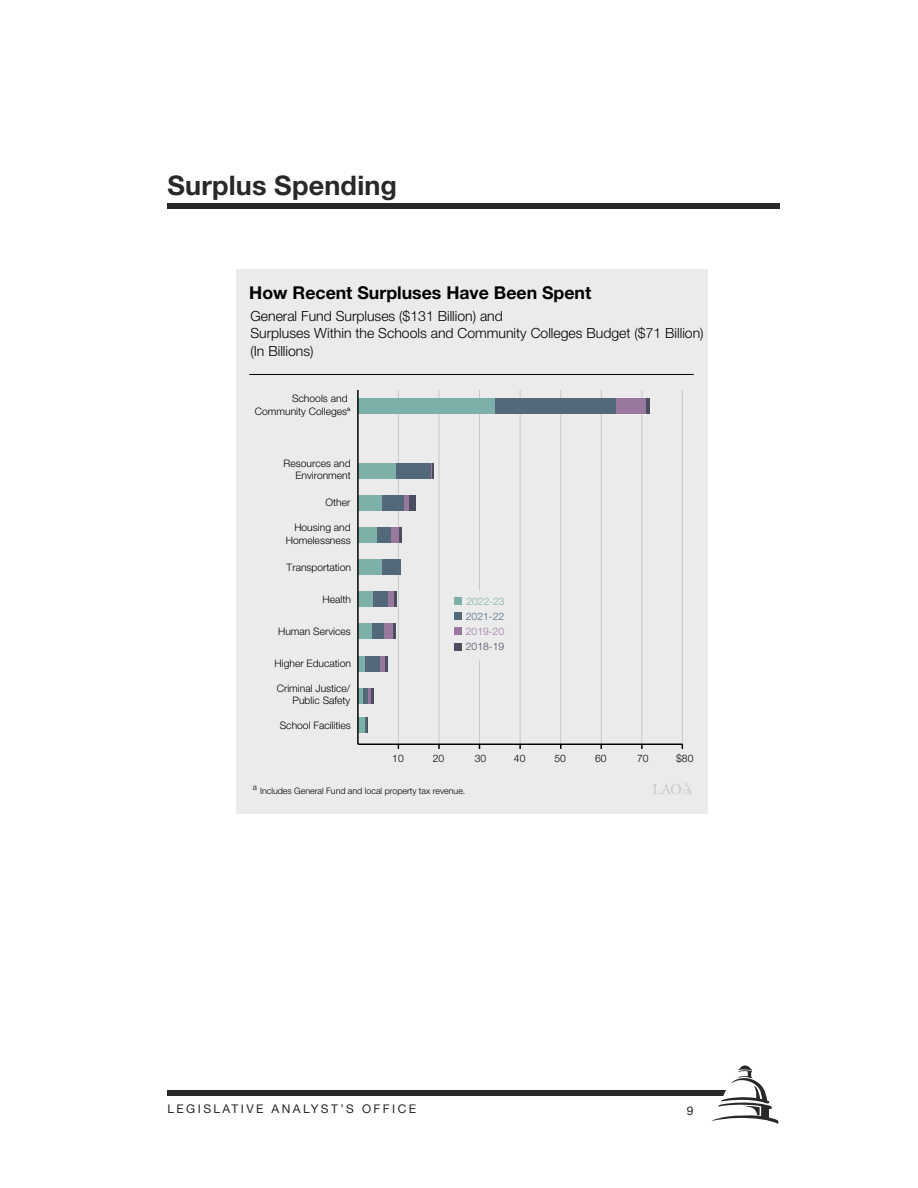
<style>
.page{position:relative;width:918px;height:1188px;background:#fff}
.page>*{position:absolute;margin:0;border:0;box-sizing:border-box;transform-origin:0 0}
.t1{font:700 27px "Helvetica Neue LT Pro";letter-spacing:.005em;color:#292829}
.t2{font:700 17.7px "Helvetica Neue LT Pro";color:#000}
.t3{font:300 14.7px "Helvetica Neue LT Pro";color:#000}
.t4{font:300 13.95px/17.7px "Helvetica Neue LT Pro";color:#000}
.t5{font:12px "Helvetica Neue LT Pro";letter-spacing:.2em;color:#292829}
.t6{font:300 10.35px/12.5px "Helvetica Neue LT Pro";color:#000;text-align:right}
.t7{font:300 10.35px "Helvetica Neue LT Pro";color:#7cb0a9}
.t8{font:300 10.35px "Helvetica Neue LT Pro";color:#53697a}
.t9{font:300 10.35px "Helvetica Neue LT Pro";color:#99789d}
.t10{font:300 10.35px "Helvetica Neue LT Pro";color:#4d4d62}
.t11{font:300 8.85px "Helvetica Neue LT Pro";color:#000}
.t12{font:300 8.1px "Helvetica Neue LT Pro";color:#000}
</style>
<div class="page">
<div style="left:168px;top:1090px;width:567px;height:5px;background:#292829"></div>
<svg style="left:712px;top:1065px;width:67px;height:59px"></svg>
<div style="left:168px;top:204px;width:612px;height:5px;background:#292829"></div>
<div style="left:237px;top:269px;width:471px;height:545px;background:#ebebec"></div>
<svg style="left:653px;top:783px;width:39px;height:11px"></svg>
<hr style="left:249px;top:374px;width:445px;height:1px;background:#000">
<hr style="left:682px;top:390px;width:1px;height:354px;background:#c7c8ca">
<hr style="left:642px;top:390px;width:1px;height:354px;background:#c7c8ca">
<hr style="left:601px;top:390px;width:1px;height:354px;background:#c7c8ca">
<hr style="left:560px;top:390px;width:1px;height:354px;background:#c7c8ca">
<hr style="left:520px;top:390px;width:1px;height:354px;background:#c7c8ca">
<hr style="left:479px;top:390px;width:1px;height:354px;background:#c7c8ca">
<hr style="left:439px;top:390px;width:1px;height:354px;background:#c7c8ca">
<hr style="left:398px;top:390px;width:1px;height:354px;background:#c7c8ca">
<div style="left:358px;top:688px;width:5px;height:15px;background:#7cb0a9"></div>
<div style="left:358px;top:718px;width:7px;height:15px;background:#7cb0a9"></div>
<div style="left:358px;top:656px;width:7px;height:15px;background:#7cb0a9"></div>
<div style="left:358px;top:624px;width:14px;height:15px;background:#7cb0a9"></div>
<div style="left:358px;top:592px;width:15px;height:15px;background:#7cb0a9"></div>
<div style="left:358px;top:560px;width:24px;height:15px;background:#7cb0a9"></div>
<div style="left:358px;top:527px;width:20px;height:15px;background:#7cb0a9"></div>
<div style="left:358px;top:495px;width:24px;height:15px;background:#7cb0a9"></div>
<div style="left:358px;top:463px;width:39px;height:15px;background:#7cb0a9"></div>
<div style="left:358px;top:398px;width:137px;height:16px;background:#7cb0a9"></div>
<div style="left:363px;top:688px;width:6px;height:15px;background:#53697a"></div>
<div style="left:365px;top:656px;width:15px;height:15px;background:#53697a"></div>
<div style="left:372px;top:624px;width:12px;height:15px;background:#53697a"></div>
<div style="left:373px;top:592px;width:16px;height:15px;background:#53697a"></div>
<div style="left:382px;top:560px;width:18px;height:15px;background:#53697a"></div>
<div style="left:378px;top:527px;width:13px;height:15px;background:#53697a"></div>
<div style="left:382px;top:495px;width:22px;height:15px;background:#53697a"></div>
<div style="left:397px;top:463px;width:34px;height:15px;background:#53697a"></div>
<div style="left:495px;top:398px;width:122px;height:16px;background:#53697a"></div>
<div style="left:380px;top:656px;width:6px;height:15px;background:#99789d"></div>
<div style="left:384px;top:624px;width:10px;height:15px;background:#99789d"></div>
<div style="left:389px;top:592px;width:5px;height:15px;background:#99789d"></div>
<div style="left:391px;top:527px;width:9px;height:15px;background:#99789d"></div>
<div style="left:404px;top:495px;width:5px;height:15px;background:#99789d"></div>
<div style="left:617px;top:398px;width:29px;height:16px;background:#99789d"></div>
<svg style="left:369px;top:688px;width:4px;height:15px"></svg>
<svg style="left:365px;top:718px;width:3px;height:15px"></svg>
<svg style="left:386px;top:656px;width:2px;height:15px"></svg>
<svg style="left:394px;top:624px;width:2px;height:15px"></svg>
<hr style="left:394px;top:592px;width:3px;height:15px;background:#4d4d62">
<svg style="left:400px;top:527px;width:2px;height:15px"></svg>
<div style="left:409px;top:495px;width:6px;height:15px;background:#4d4d62"></div>
<svg style="left:431px;top:463px;width:3px;height:15px"></svg>
<hr style="left:646px;top:398px;width:3px;height:16px;background:#4d4d62">
<hr style="left:357px;top:390px;width:2px;height:354px;background:#000">
<div style="left:449px;top:592px;width:65px;height:68px;background:#ebebec"></div>
<div style="left:454px;top:597px;width:8px;height:8px;background:#7cb0a9"></div>
<div style="left:454px;top:613px;width:8px;height:7px;background:#53697a"></div>
<div style="left:454px;top:628px;width:8px;height:7px;background:#99789d"></div>
<div style="left:454px;top:643px;width:8px;height:7px;background:#4d4d62"></div>
<hr style="left:358px;top:744px;width:324px;height:1px;background:#000">
<h1 class="t1" style="left:168px;top:169px;width:231px">Surplus Spending</h1>
<h3 class="t3" style="left:146px;top:175px;width:47px">Analyst</h3>
<h2 class="t2" style="left:249px;top:282px;width:344px">How Recent Surpluses Have Been Spent</h2>
<h3 class="t4" style="left:251px;top:307px;width:455px">General Fund Surpluses ($131 Billion) and<br>Surpluses Within the Schools and Community Colleges Budget ($71 Billion) (In Billions)</h3>
<p class="t6" style="left:255px;top:392px;width:97px">Schools and<br>Community Collegesª</p>
<p class="t6" style="left:284px;top:457px;width:69px">Resources and<br>Environment</p>
<p class="t6" style="left:326px;top:496px;width:26px">Other</p>
<p class="t6" style="left:286px;top:521px;width:66px">Housing and<br>Homelessness</p>
<p class="t6" style="left:287px;top:561px;width:66px">Transportation</p>
<p class="t6" style="left:323px;top:593px;width:30px">Health</p>
<p class="t6" style="left:278px;top:625px;width:74px">Human Services</p>
<p class="t6" style="left:275px;top:657px;width:78px">Higher Education</p>
<p class="t6" style="left:277px;top:682px;width:75px">Criminal Justice/<br>Public Safety</p>
<p class="t6" style="left:280px;top:719px;width:72px">School Facilities</p>
<p class="t7" style="left:466px;top:595px;width:40px">2022-23</p>
<p class="t8" style="left:466px;top:610px;width:40px">2021-22</p>
<p class="t9" style="left:466px;top:625px;width:40px">2019-20</p>
<p class="t10" style="left:466px;top:640px;width:40px">2018-19</p>
<p class="t6" style="left:392px;top:752px;width:13px">10</p>
<p class="t6" style="left:433px;top:752px;width:13px">20</p>
<p class="t6" style="left:475px;top:752px;width:13px">30</p>
<p class="t6" style="left:514px;top:752px;width:13px">40</p>
<p class="t6" style="left:555px;top:752px;width:13px">50</p>
<p class="t6" style="left:595px;top:752px;width:13px">60</p>
<p class="t6" style="left:637px;top:752px;width:13px">70</p>
<p class="t6" style="left:676px;top:752px;width:19px">$80</p>
<p class="t12" style="left:253px;top:782px;width:6px">a</p>
<p class="t11" style="left:260px;top:786px;width:207px">Includes General Fund and local property tax revenue.</p>
<p class="t5" style="left:168px;top:1101px;width:250px">LEGISLATIVE ANALYST’S OFFICE</p>
<p class="t5" style="left:687px;top:1103px;width:8px">9</p>
</div>
